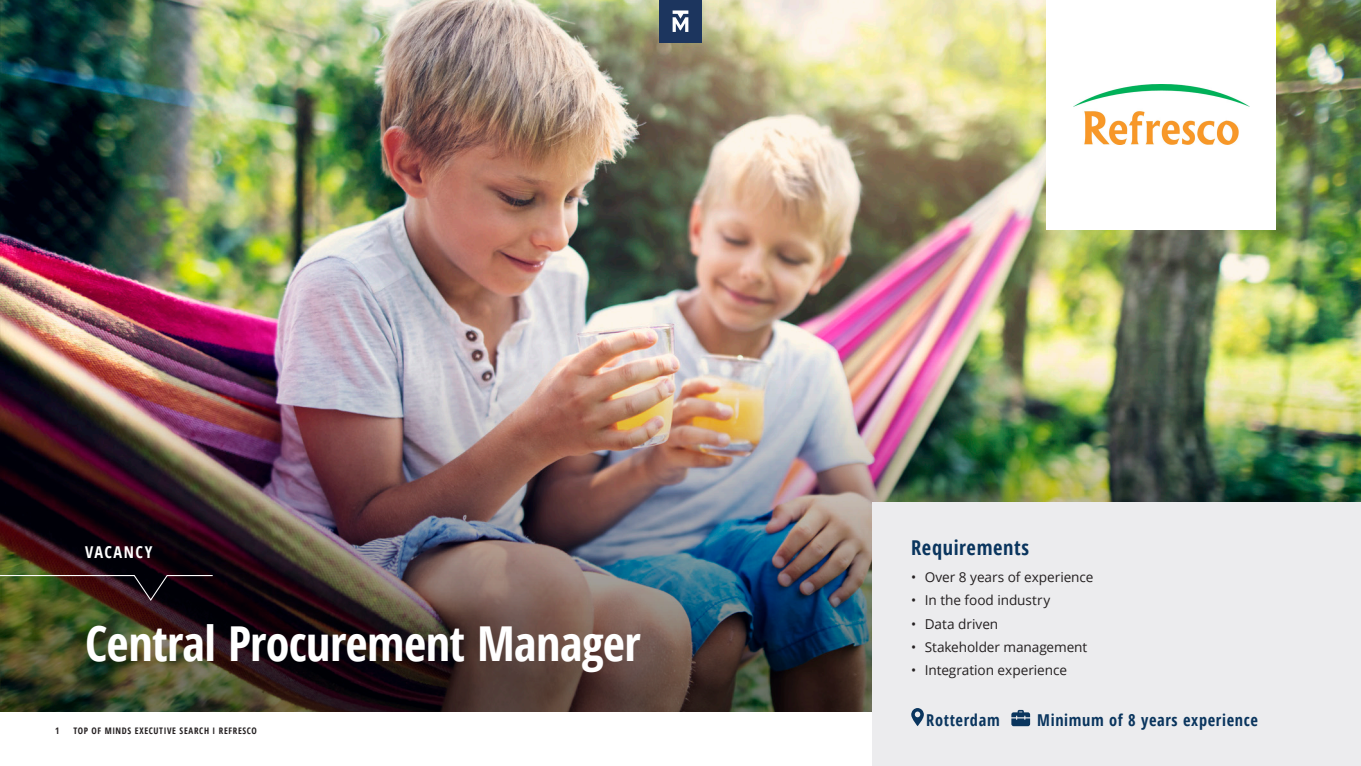
<style>
.page{position:relative;width:1361px;height:766px;background:#fff}
.page>*{position:absolute;margin:0;border:0;box-sizing:border-box;transform-origin:0 0}
.Page_header_kopie{font:700 condensed 48.15px "Open Sans";letter-spacing:-.01em;color:#fff}
.t1{font:700 condensed 20.4px "Open Sans";letter-spacing:.03em;color:#0a355e}
.t2{font:700 condensed 16.35px "Open Sans";letter-spacing:.04em;color:#0a355e}
.t3{font:700 condensed 16.27px "Open Sans";letter-spacing:.09em;color:#fff}
.t4{font:13.65px "Open Sans";letter-spacing:-.005em;color:#231f20}
.t5{font:700 condensed 9px "Open Sans";letter-spacing:.075em;color:#231f20}
</style>
<div class="page">
<img style="left:0;top:0;width:1361px;height:332px">
<img style="left:0;top:332px;width:1361px;height:379px">
<svg style="left:0;top:574px;width:214px;height:27px;background:#38311e"></svg>
<div style="left:872px;top:502px;width:489px;height:263px;background:#ececee"></div>
<svg style="left:911px;top:708px;width:13px;height:18px"></svg>
<svg style="left:1011px;top:709px;width:19px;height:17px"></svg>
<div style="left:1046px;top:0;width:230px;height:229px;background:#fff"></div>
<img style="left:1073px;top:85px;width:176px;height:60px">
<div style="left:659px;top:0;width:43px;height:43px;background:#1c355e"></div>
<svg style="left:672px;top:10px;width:16px;height:22px"></svg>
<p class="t3" style="left:85px;top:540px;width:69px">VACANCY</p>
<p class="Page_header_kopie" style="left:85px;top:610px;width:557px">Central Procurement Manager</p>
<p class="t5" style="left:55px;top:724px;width:6px">1</p>
<p class="t5" style="left:73px;top:724px;width:185px">TOP OF MINDS EXECUTIVE SEARCH I REFRESCO</p>
<p class="t1" style="left:911px;top:533px;width:119px">Requirements</p>
<p class="t4" style="left:911px;top:567px;width:184px">• Over 8 years of experience</p>
<p class="t4" style="left:911px;top:591px;width:140px">• In the food industry</p>
<p class="t4" style="left:911px;top:614px;width:89px">• Data driven</p>
<p class="t4" style="left:911px;top:637px;width:178px">• Stakeholder management</p>
<p class="t4" style="left:911px;top:660px;width:157px">• Integration experience</p>
<p class="t2" style="left:926px;top:708px;width:75px">Rotterdam</p>
<p class="t2" style="left:1037px;top:708px;width:222px">Minimum of 8 years experience</p>
</div>
